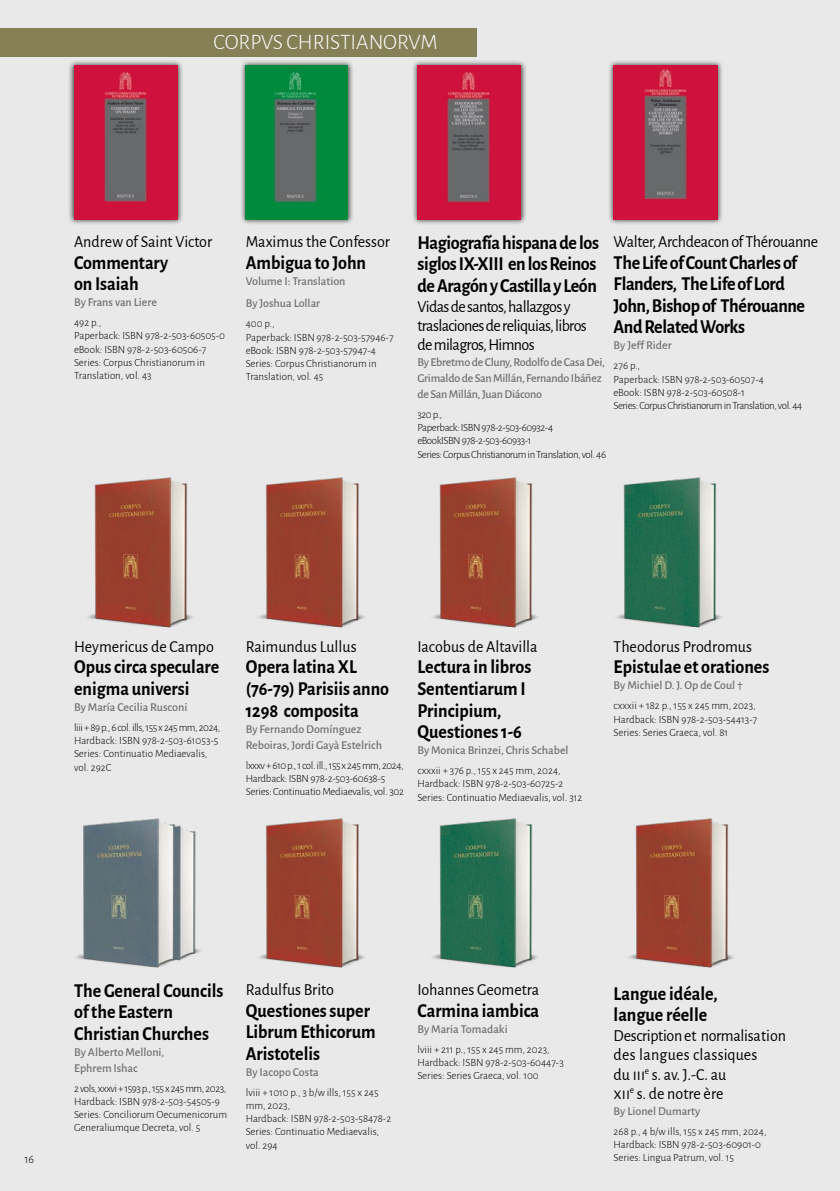
<style>
.page{position:relative;width:840px;height:1191px;background:#fff}
.page>*{position:absolute;margin:0;border:0;box-sizing:border-box;transform-origin:0 0}
.t1{font:300 22px "Alegreya Sans";color:#fff}
.t2{font:700 19.8px/21.6px "Alegreya Sans";color:#000;scale:.91 1}
.t3{font:700 19.8px/21.6px "Alegreya Sans";letter-spacing:-.02em;color:#000;scale:.91 1}
.t4{font:16.8px/19.2px "Alegreya Sans";letter-spacing:-.01em;color:#000;scale:.95 1}
.t5{font:16.8px/19.2px "Alegreya Sans";letter-spacing:-.04em;color:#000;scale:.95 1}
.t6{font:500 12px/16px "Alegreya Sans";color:#706f6f}
.t7{font:500 12px/16px "Alegreya Sans";letter-spacing:-.02em;color:#706f6f}
.t8{font:300 12px "Alegreya Sans";color:#000}
.t9{font:300 11px/13.2px "Alegreya Sans";color:#000}
.t10{font:300 11px/13.2px "Alegreya Sans";letter-spacing:-.035em;color:#000}
.t11{font:300 11px/13.2px "Alegreya Sans";letter-spacing:-.04em;color:#000}
.t12{font:300 11px/13.2px "Alegreya Sans";letter-spacing:-.02em;color:#000}
</style>
<div class="page">
<div style="left:0;top:0;width:839px;height:1191px;background:#e9e9e9"></div>
<div style="left:0;top:28px;width:476px;height:29px;background:#868056"></div>
<div style="left:607px;top:60px;width:116px;height:165px;background:#000;opacity:.75"></div>
<img style="left:613px;top:66px;width:104px;height:153px">
<div style="left:68px;top:60px;width:116px;height:165px;background:#000;opacity:.75"></div>
<img style="left:74px;top:66px;width:104px;height:153px">
<div style="left:240px;top:60px;width:113px;height:165px;background:#000;opacity:.75"></div>
<img style="left:246px;top:66px;width:101px;height:153px">
<img style="left:75px;top:818px;width:126px;height:150px">
<img style="left:258px;top:818px;width:107px;height:150px">
<img style="left:259px;top:477px;width:106px;height:151px">
<img style="left:433px;top:477px;width:105px;height:151px">
<img style="left:88px;top:477px;width:105px;height:151px">
<img style="left:432px;top:818px;width:106px;height:150px">
<img style="left:617px;top:477px;width:105px;height:151px">
<img style="left:628px;top:818px;width:106px;height:150px">
<div style="left:411px;top:60px;width:115px;height:165px;background:#000;opacity:.75"></div>
<img style="left:417px;top:66px;width:103px;height:153px">
<h1 class="t1" style="left:213px;top:28px;width:226px">CORPVS CHRISTIANORVM</h1>
<h3 class="t4" style="left:74px;top:231px;width:147px">Andrew of Saint Victor</h3>
<h2 class="t2" style="left:74px;top:250px;width:105px">Commentary on Isaiah</h2>
<p class="t6" style="left:74px;top:294px;width:84px">By Frans van Liere</p>
<p class="t9" style="left:74px;top:316px;width:152px">492 p.,<br>Paperback: ISBN 978-2-503-60505-0 eBook: ISBN 978-2-503-60506-7<br>Series: Corpus Christianorum in<br>Translation, vol. 43</p>
<h3 class="t4" style="left:246px;top:231px;width:153px">Maximus the Confessor</h3>
<h2 class="t2" style="left:246px;top:250px;width:134px">Ambigua to John</h2>
<p class="t6" style="left:246px;top:269px;width:101px;line-height:22.8px">Volume I: Translation<br>By Joshua Lollar</p>
<p class="t9" style="left:246px;top:317px;width:149px">400 p.,<br>Paperback: ISBN 978-2-503-57946-7 eBook: ISBN 978-2-503-57947-4<br>Series: Corpus Christianorum in<br>Translation, vol. 45</p>
<h2 class="t3" style="left:417px;top:230px;width:201px">Hagiografía hispana de los siglos IX-XIII en los Reinos de Aragón y Castilla y León</h2>
<h3 class="t5" style="left:417px;top:296px;width:180px">Vidas de santos, hallazgos y traslaciones de reliquias, libros de milagros, Himnos</h3>
<p class="t7" style="left:417px;top:353px;width:189px">By Ebretmo de Cluny, Rodolfo de Casa Dei,<br>Grimaldo de San Millán, Fernando Ibáñez de San Millán, Juan Diácono</p>
<p class="t11" style="left:417px;top:407px;width:190px">320 p.,<br>Paperback: ISBN 978-2-503-60932-4<br>eBookISBN 978-2-503-60933-1<br>Series: Corpus Christianorum in Translation, vol. 46</p>
<h3 class="t4" style="left:613px;top:231px;width:217px">Walter, Archdeacon of Thérouanne</h3>
<h2 class="t3" style="left:613px;top:250px;width:212px">The Life of Count Charles of<br>Flanders, The Life of Lord<br>John, Bishop of Thérouanne<br>And Related Works</h2>
<p class="t6" style="left:613px;top:337px;width:60px">By Jeff Rider</p>
<p class="t10" style="left:613px;top:359px;width:190px">276 p.,<br>Paperback: ISBN 978-2-503-60507-4<br>eBook: ISBN 978-2-503-60508-1<br>Series: Corpus Christianorum in Translation, vol. 44</p>
<h3 class="t4" style="left:74px;top:636px;width:148px">Heymericus de Campo</h3>
<h2 class="t2" style="left:74px;top:655px;width:161px">Opus circa speculare enigma universi</h2>
<p class="t6" style="left:74px;top:698px;width:115px">By María Cecilia Rusconi</p>
<p class="t9" style="left:74px;top:720px;width:148px">liii + 89 p., 6 col. ills, 155 x 245 mm, 2024,<br>Hardback: ISBN 978-2-503-61053-5<br>Series: Continuatio Mediaevalis, vol. 292C</p>
<h3 class="t4" style="left:246px;top:636px;width:118px">Raimundus Lullus</h3>
<h2 class="t2" style="left:246px;top:655px;width:159px">Opera latina XL (76-79) Parisiis anno<br>1298 composita</h2>
<p class="t6" style="left:246px;top:720px;width:138px">By Fernando Domínguez<br>Reboiras, Jordi Gayà Estelrich</p>
<p class="t12" style="left:246px;top:758px;width:160px">lxxxv + 610 p., 1 col. ill., 155 x 245 mm, 2024,<br>Hardback: ISBN 978-2-503-60638-5<br>Series: Continuatio Mediaevalis, vol. 302</p>
<h3 class="t4" style="left:417px;top:636px;width:128px">Iacobus de Altavilla</h3>
<h2 class="t2" style="left:417px;top:655px;width:126px">Lectura in libros<br>Sententiarum I<br>Principium,<br>Questiones 1-6</h2>
<p class="t6" style="left:417px;top:741px;width:152px">By Monica Brinzei, Chris Schabel</p>
<p class="t9" style="left:417px;top:763px;width:166px">cxxxii + 376 p., 155 x 245 mm, 2024,<br>Hardback: ISBN 978-2-503-60725-2<br>Series: Continuatio Mediaevalis, vol. 312</p>
<h3 class="t4" style="left:613px;top:636px;width:147px">Theodorus Prodromus</h3>
<h2 class="t2" style="left:613px;top:655px;width:172px">Epistulae et orationes</h2>
<p class="t6" style="left:613px;top:677px;width:131px">By Michiel D. J. Op de Coul †</p>
<p class="t9" style="left:613px;top:699px;width:145px">cxxxii + 182 p., 155 x 245 mm, 2023,<br>Hardback: ISBN 978-2-503-54413-7<br>Series: Series Graeca, vol. 81</p>
<p class="t8" style="left:24px;top:1151px;width:11px">16</p>
<h2 class="t2" style="left:74px;top:978px;width:165px">The General Councils of the Eastern<br>Christian Churches</h2>
<p class="t6" style="left:74px;top:1043px;width:92px">By Alberto Melloni,<br>Ephrem Ishac</p>
<p class="t9" style="left:74px;top:1081px;width:154px">2 vols, xxxvi + 1593 p., 155 x 245 mm, 2023, Hardback: ISBN 978-2-503-54505-9<br>Series: Conciliorum Oecumenicorum Generaliumque Decreta, vol. 5</p>
<h3 class="t4" style="left:246px;top:979px;width:94px">Radulfus Brito</h3>
<h2 class="t2" style="left:246px;top:998px;width:144px">Questiones super<br>Librum Ethicorum<br>Aristotelis</h2>
<p class="t6" style="left:246px;top:1063px;width:75px">By Iacopo Costa</p>
<p class="t9" style="left:246px;top:1085px;width:147px">lviii + 1010 p., 3 b/w ills, 155 x 245 mm, 2023,<br>Hardback: ISBN 978-2-503-58478-2<br>Series: Continuatio Mediaevalis, vol. 294</p>
<h3 class="t4" style="left:417px;top:979px;width:130px">Iohannes Geometra</h3>
<h2 class="t2" style="left:417px;top:998px;width:135px">Carmina iambica</h2>
<p class="t6" style="left:417px;top:1020px;width:92px">By Maria Tomadaki</p>
<p class="t9" style="left:417px;top:1042px;width:148px">lviii + 211 p., 155 x 245 mm, 2023,<br>Hardback: ISBN 978-2-503-60447-3<br>Series: Series Graeca, vol. 100</p>
<h2 class="t2" style="left:613px;top:981px;width:116px">Langue idéale, langue réelle</h2>
<h3 class="t4" style="left:613px;top:1025px;width:183px">Description et normalisation des langues classiques<br>du III<sup>e</sup> s. av. J.-C. au<br>XII<sup>e</sup> s. de notre ère</h3>
<p class="t6" style="left:613px;top:1102px;width:88px">By Lionel Dumarty</p>
<p class="t9" style="left:613px;top:1124px;width:154px">268 p., 4 b/w ills, 155 x 245 mm, 2024,<br>Hardback: ISBN 978-2-503-60901-0<br>Series: Lingua Patrum, vol. 15</p>
</div>
